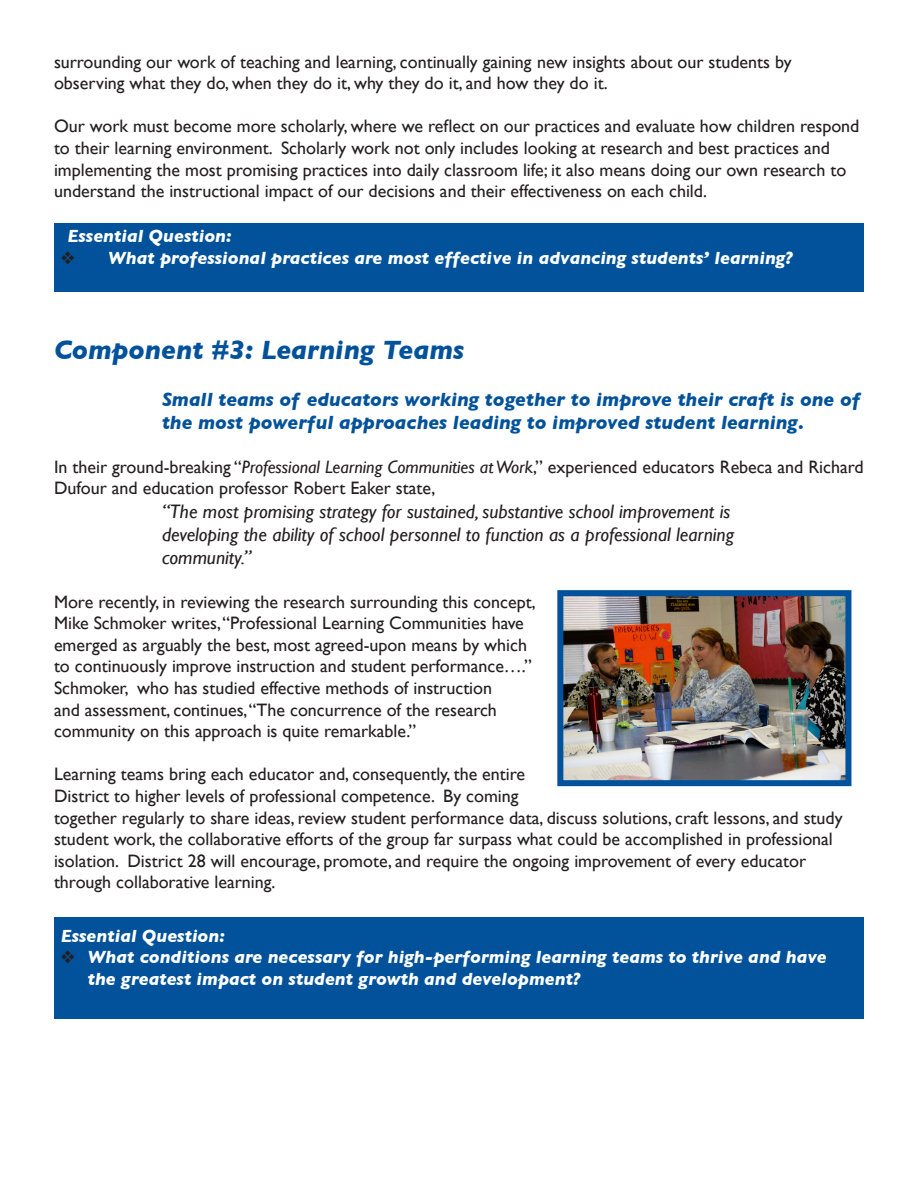
<style>
.page{position:relative;width:918px;height:1188px;background:#fff}
.page>*{position:absolute;margin:0;border:0;box-sizing:border-box;transform-origin:0 0}
.t1{font:italic 700 27px "Gill Sans";color:#01529a}
.t2{font:italic 19.5px/23.4px "Gill Sans";color:#231f20}
.t3{font:italic 700 19.5px/23.4px "Gill Sans";color:#01529a}
.t4{font:18px/21.6px "Gill Sans";color:#231f20}
.t5{font:italic 700 18px/21.6px "Gill Sans";color:#fff}
.s1{color:#231f20}
.s2{font-style:italic}
</style>
<div class="page">
<div style="left:54px;top:223px;width:810px;height:69px;background:#01529a"></div>
<div style="left:54px;top:917px;width:810px;height:102px;background:#01529a"></div>
<img style="left:564px;top:597px;width:280px;height:182px">
<div style="left:557px;top:590px;width:294px;height:196px;border:6px solid #01529a"></div>
<p class="t4" style="left:54px;top:51px;width:739px">surrounding our work of teaching and learning, continually gaining new insights about our students by observing what they do, when they do it, why they do it, and how they do it.</p>
<p class="t4" style="left:54px;top:116px;width:807px">Our work must become more scholarly, where we reflect on our practices and evaluate how children respond to their learning environment. Scholarly work not only includes looking at research and best practices and implementing the most promising practices into daily classroom life; it also means doing our own research to understand the instructional impact of our decisions and their effectiveness on each child.</p>
<p class="t5" style="left:68px;top:225px;width:166px">Essential Question:</p>
<p class="t5" style="left:61px;top:247px;width:734px"><span class="s1">❖</span> What professional practices are most effective in advancing students’ learning?</p>
<p class="t1" style="left:54px;top:334px;width:412px">Component #3: Learning Teams</p>
<p class="t3" style="left:162px;top:388px;width:700px">Small teams of educators working together to improve their craft is one of the most powerful approaches leading to improved student learning.</p>
<p class="t4" style="left:54px;top:456px;width:811px">In their ground-breaking “<span class="s2">Professional Learning Communities at Work</span>,” experienced educators Rebeca and Richard<br>Dufour and education professor Robert Eaker state,</p>
<p class="t2" style="left:162px;top:500px;width:574px">“The most promising strategy for sustained, substantive school improvement is developing the ability of school personnel to function as a professional learning community.”</p>
<p class="t4" style="left:54px;top:591px;width:483px">More recently, in reviewing the research surrounding this concept, Mike Schmoker writes, “Professional Learning Communities have emerged as arguably the best, most agreed-upon means by which to continuously improve instruction and student performance….” Schmoker, who has studied effective methods of instruction<br>and assessment, continues, “The concurrence of the research community on this approach is quite remarkable.”</p>
<p class="t4" style="left:54px;top:764px;width:790px">Learning teams bring each educator and, consequently, the entire<br>District to higher levels of professional competence. By coming<br>together regularly to share ideas, review student performance data, discuss solutions, craft lessons, and study student work, the collaborative efforts of the group far surpass what could be accomplished in professional isolation. District 28 will encourage, promote, and require the ongoing improvement of every educator through collaborative learning.</p>
<p class="t5" style="left:61px;top:925px;width:166px">Essential Question:</p>
<p class="t5" style="left:88px;top:946px;width:740px;text-indent:-27px"><span class="s1">❖</span> What conditions are necessary for high-performing learning teams to thrive and have the greatest impact on student growth and development?</p>
</div>
